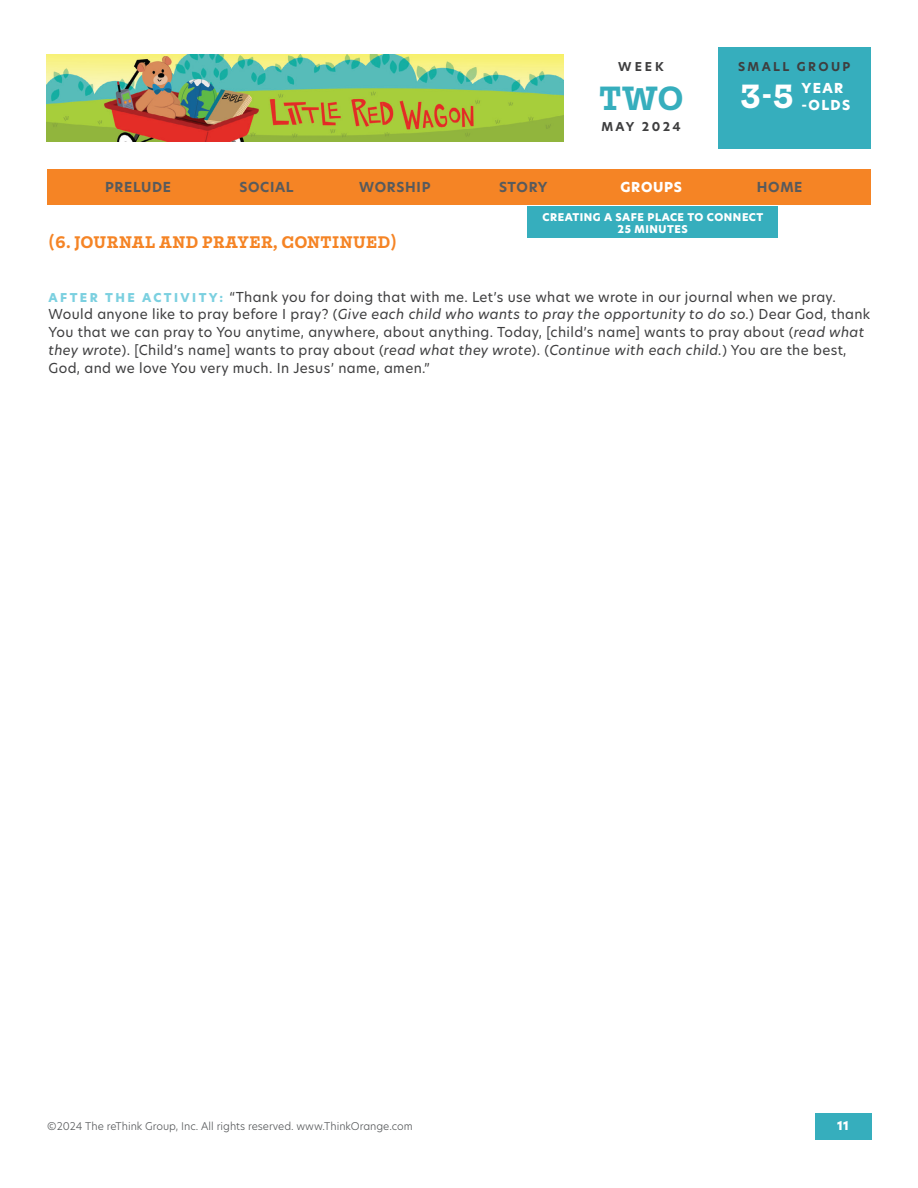
<style>
.page{position:relative;width:918px;height:1188px;background:#fff}
.page>*{position:absolute;margin:0;border:0;box-sizing:border-box;transform-origin:0 0}
.t1{font:700 36px "Mortise";color:#36aebd}
.t2{font:700 36px "Mortise";color:#fff}
.t3{font:700 18px "Mortise";letter-spacing:.025em;color:#f58425}
.t4{font:13.5px/18px "New Hero";letter-spacing:.025em;color:#3e3e3f}
.t5{font:700 13.5px "New Hero";letter-spacing:.05em;color:#585a5c}
.t6{font:800 13.5px/16.2px "New Hero";letter-spacing:.1em;color:#fff}
.t7{font:700 12px "New Hero";letter-spacing:.2em;color:#3e3e3f}
.t8{font:800 12px "New Hero";color:#fff}
.t9{font:300 10.5px "New Hero";color:#585a5c}
.t10{font:800 10.5px/12px "New Hero";letter-spacing:.05em;color:#fff;text-align:center}
.s1{font-weight:800;font-size:12px;color:#7bd0e0}
.s2{font-style:italic}
</style>
<div class="page">
<img style="left:46px;top:54px;width:518px;height:88px">
<div style="left:717px;top:47px;width:154px;height:102px;background:#36aebd"></div>
<div style="left:47px;top:170px;width:824px;height:36px;background:#f58425"></div>
<div style="left:815px;top:1113px;width:57px;height:27px;background:#36aebd"></div>
<div style="left:527px;top:206px;width:251px;height:32px;background:#36aebd"></div>
<p class="t7" style="left:618px;top:59px;width:47px">WEEK</p>
<h1 class="t1" style="left:599px;top:79px;width:85px">TWO</h1>
<p class="t7" style="left:601px;top:119px;width:81px">MAY 2024</p>
<p class="t7" style="left:738px;top:59px;width:114px">SMALL GROUP</p>
<h1 class="t2" style="left:740px;top:77px;width:55px">3-5</h1>
<p class="t6" style="left:802px;top:80px;width:50px">YEAR -OLDS</p>
<p class="t5" style="left:105px;top:177px;width:68px">PRELUDE</p>
<p class="t5" style="left:239px;top:177px;width:56px">SOCIAL</p>
<p class="t5" style="left:359px;top:177px;width:73px">WORSHIP</p>
<p class="t5" style="left:499px;top:177px;width:50px">STORY</p>
<p class="t6" style="left:621px;top:179px;width:63px">GROUPS</p>
<p class="t5" style="left:757px;top:177px;width:47px">HOME</p>
<h2 class="t3" style="left:49px;top:232px;width:350px">(6. JOURNAL AND PRAYER, CONTINUED)</h2>
<p class="t10" style="left:543px;top:211px;width:222px">CREATING A SAFE PLACE TO CONNECT<br>25 MINUTES</p>
<p class="t4" style="left:49px;top:287px;width:823px"><span class="s1">A F T E R T H E AC T I V I T Y:</span> “Thank you for doing that with me. Let’s use what we wrote in our journal when we pray.<br>Would anyone like to pray before I pray? (<span class="s2">Give each child who wants to pray the opportunity to do so.</span>) Dear God, thank You that we can pray to You anytime, anywhere, about anything. Today, [child’s name] wants to pray about (<span class="s2">read what they wrote</span>). [Child’s name] wants to pray about (<span class="s2">read what they wrote</span>). (<span class="s2">Continue with each child.</span>) You are the best, God, and we love You very much. In Jesus’ name, amen.”</p>
<p class="t9" style="left:47px;top:1118px;width:367px">©2024 The reThink Group, Inc. All rights reserved. www.ThinkOrange.com</p>
<p class="t8" style="left:837px;top:1117px;width:13px">11</p>
</div>
